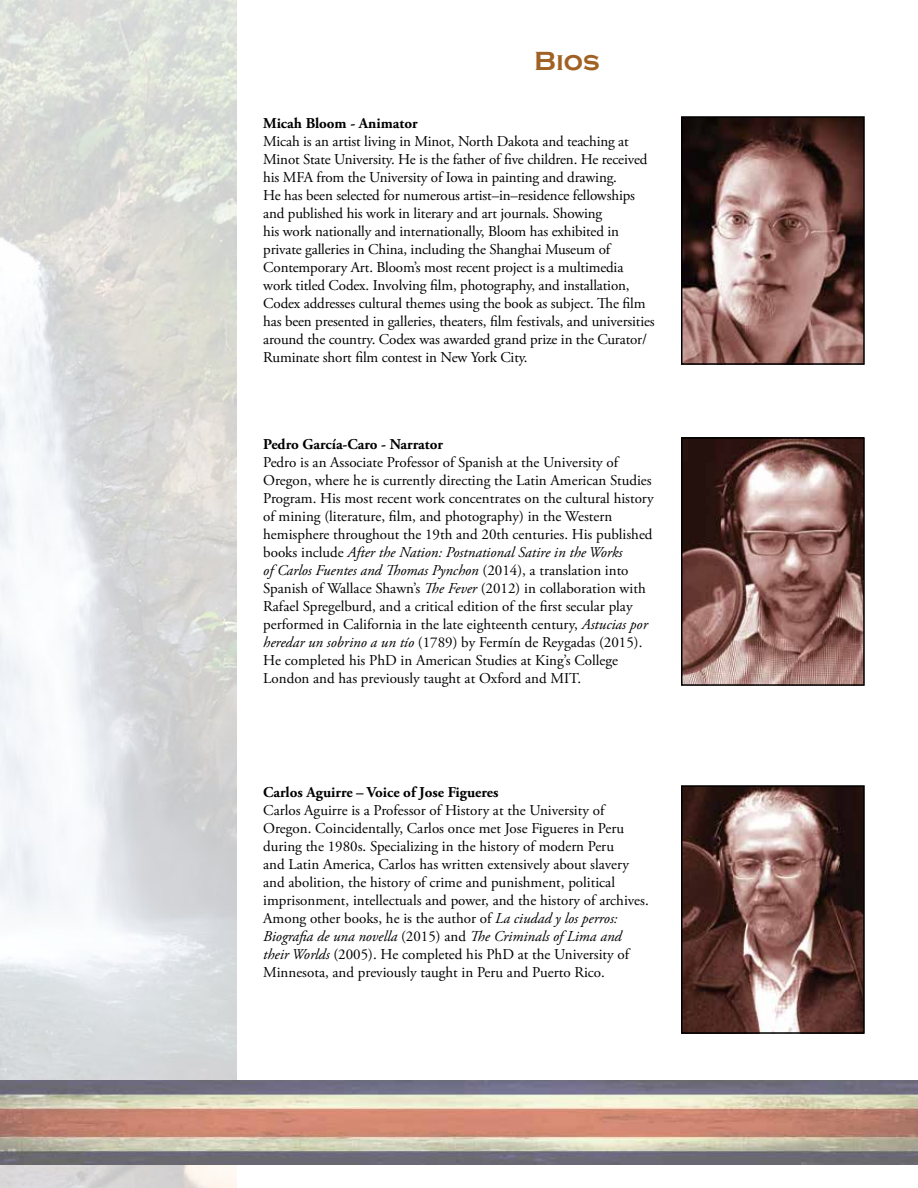
<style>
.page{position:relative;width:918px;height:1188px;background:#fff}
.page>*{position:absolute;margin:0;border:0;box-sizing:border-box;transform-origin:0 0}
.t1{font:700 27px "Copperplate Gothic";color:#a16125}
.t2{font:15px/18px "Adobe Garamond Pro";color:#000}
.t3{font:700 15px "Adobe Garamond Pro";color:#000}
.s1{font-style:italic}
</style>
<div class="page">
<img style="left:0;top:0;width:236px;height:1188px">
<img style="left:684px;top:119px;width:178px;height:243px">
<div style="left:681px;top:116px;width:184px;height:249px;border:2px solid #000"></div>
<img style="left:684px;top:440px;width:178px;height:243px">
<div style="left:681px;top:437px;width:184px;height:249px;border:2px solid #000"></div>
<img style="left:684px;top:788px;width:178px;height:243px">
<div style="left:681px;top:785px;width:184px;height:249px;border:2px solid #000"></div>
<img style="left:0;top:1080px;width:918px;height:85px">
<h1 class="t1" style="left:534px;top:46px;width:67px">Bios</h1>
<p class="t3" style="left:263px;top:114px;width:156px">Micah Bloom - Animator</p>
<p class="t2" style="left:263px;top:133px;width:393px">Micah is an artist living in Minot, North Dakota and teaching at Minot State University. He is the father of five children. He received his MFA from the University of Iowa in painting and drawing.<br>He has been selected for numerous artist–in–residence fellowships and published his work in literary and art journals. Showing<br>his work nationally and internationally, Bloom has exhibited in private galleries in China, including the Shanghai Museum of Contemporary Art. Bloom’s most recent project is a multimedia work titled Codex. Involving film, photography, and installation, Codex addresses cultural themes using the book as subject. The film has been presented in galleries, theaters, film festivals, and universities around the country. Codex was awarded grand prize in the Curator/ Ruminate short film contest in New York City.</p>
<p class="t3" style="left:263px;top:435px;width:181px">Pedro García-Caro - Narrator</p>
<p class="t2" style="left:263px;top:454px;width:392px">Pedro is an Associate Professor of Spanish at the University of Oregon, where he is currently directing the Latin American Studies Program. His most recent work concentrates on the cultural history of mining (literature, film, and photography) in the Western hemisphere throughout the 19th and 20th centuries. His published books include <span class="s1">After the Nation: Postnational Satire in the Works<br>of Carlos Fuentes and Thomas Pynchon</span> (2014), a translation into Spanish of Wallace Shawn’s <span class="s1">The Fever</span> (2012) in collaboration with Rafael Spregelburd, and a critical edition of the first secular play performed in California in the late eighteenth century, <span class="s1">Astucias por heredar un sobrino a un tío</span> (1789) by Fermín de Reygadas (2015).<br>He completed his PhD in American Studies at King’s College London and has previously taught at Oxford and MIT.</p>
<p class="t3" style="left:263px;top:783px;width:237px">Carlos Aguirre – Voice of Jose Figueres</p>
<p class="t2" style="left:263px;top:802px;width:387px">Carlos Aguirre is a Professor of History at the University of Oregon. Coincidentally, Carlos once met Jose Figueres in Peru during the 1980s. Specializing in the history of modern Peru<br>and Latin America, Carlos has written extensively about slavery and abolition, the history of crime and punishment, political imprisonment, intellectuals and power, and the history of archives.<br>Among other books, he is the author of <span class="s1">La ciudad y los perros:<br>Biografia de una novella</span> (2015) and <span class="s1">The Criminals of Lima and their Worlds</span> (2005). He completed his PhD at the University of Minnesota, and previously taught in Peru and Puerto Rico.</p>
</div>
